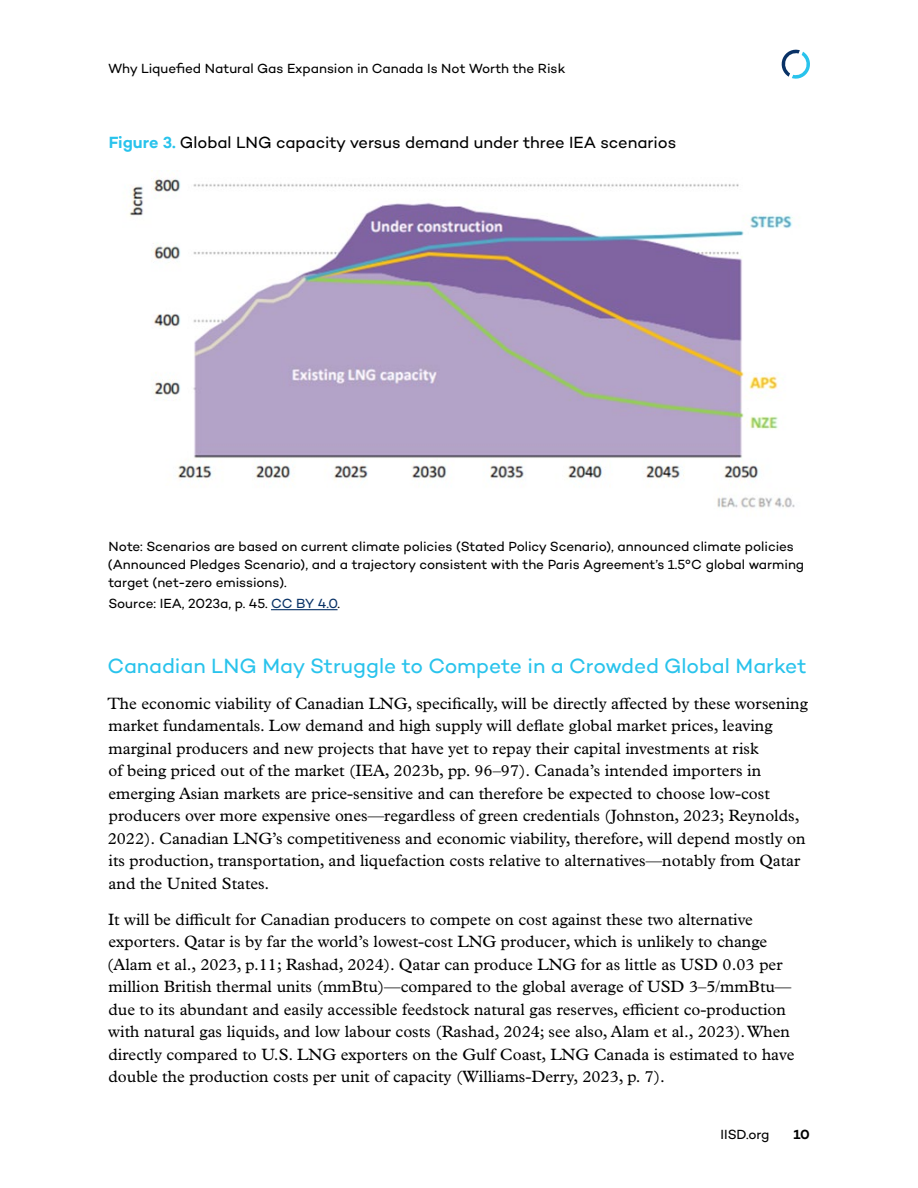
<style>
.page{position:relative;width:918px;height:1188px;background:#fff}
.page>*{position:absolute;margin:0;border:0;box-sizing:border-box;transform-origin:0 0}
.t1{font:21px "Campton";letter-spacing:-.005em;color:#29c3ec}
.t2{font:16.5px/22.5px "Plantin MT Pro";color:#000}
.t3{font:16.5px "Campton";letter-spacing:-.005em;color:#000}
.t4{font:13.5px/18px "Campton";letter-spacing:-.005em;color:#000}
.t5{font:600 13.5px "Campton";color:#000}
.s1{font-weight:600;color:#29c3ec}
.s2{color:#093266}
</style>
<div class="page">
<svg style="left:781px;top:49px;width:29px;height:30px"></svg>
<hr style="left:271px;top:609px;width:67px;height:1px;background:#093266">
<img style="left:129px;top:170px;width:666px;height:338px">
<p class="t4" style="left:108px;top:59px;width:459px">Why Liquefied Natural Gas Expansion in Canada Is Not Worth the Risk</p>
<p class="t3" style="left:109px;top:132px;width:569px"><span class="s1">Figure 3.</span> Global LNG capacity versus demand under three IEA scenarios</p>
<p class="t4" style="left:108px;top:537px;width:698px">Note: Scenarios are based on current climate policies (Stated Policy Scenario), announced climate policies (Announced Pledges Scenario), and a trajectory consistent with the Paris Agreement’s 1.5°C global warming target (net-zero emissions).</p>
<p class="t4" style="left:108px;top:594px;width:233px">Source: IEA, 2023a, p. 45. <span class="s2">CC BY 4.0</span>.</p>
<p class="t1" style="left:108px;top:652px;width:700px">Canadian LNG May Struggle to Compete in a Crowded Global Market</p>
<p class="t2" style="left:107px;top:692px;width:702px">The economic viability of Canadian LNG, specifically, will be directly affected by these worsening market fundamentals. Low demand and high supply will deflate global market prices, leaving marginal producers and new projects that have yet to repay their capital investments at risk<br>of being priced out of the market (IEA, 2023b, pp. 96–97). Canada’s intended importers in emerging Asian markets are price-sensitive and can therefore be expected to choose low-cost producers over more expensive ones—regardless of green credentials (Johnston, 2023; Reynolds, 2022). Canadian LNG’s competitiveness and economic viability, therefore, will depend mostly on its production, transportation, and liquefaction costs relative to alternatives—notably from Qatar and the United States.</p>
<p class="t2" style="left:107px;top:908px;width:689px">It will be difficult for Canadian producers to compete on cost against these two alternative exporters. Qatar is by far the world’s lowest-cost LNG producer, which is unlikely to change (Alam et al., 2023, p.11; Rashad, 2024). Qatar can produce LNG for as little as USD 0.03 per million British thermal units (mmBtu)—compared to the global average of USD 3–5/mmBtu— due to its abundant and easily accessible feedstock natural gas reserves, efficient co-production with natural gas liquids, and low labour costs (Rashad, 2024; see also, Alam et al., 2023). When directly compared to U.S. LNG exporters on the Gulf Coast, LNG Canada is estimated to have double the production costs per unit of capacity (Williams-Derry, 2023, p. 7).</p>
<p class="t4" style="left:721px;top:1126px;width:50px">IISD.org</p>
<p class="t5" style="left:794px;top:1126px;width:18px">10</p>
</div>
